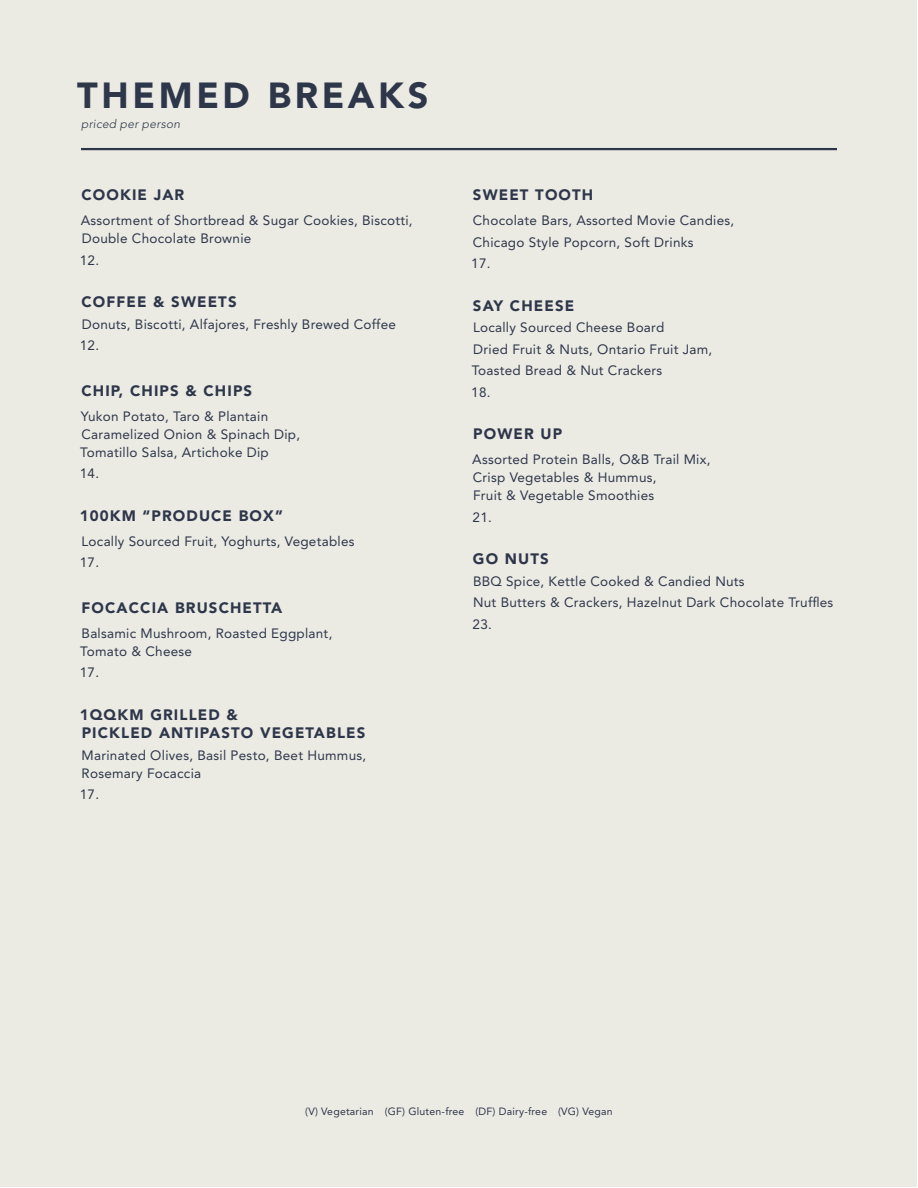
<style>
.page{position:relative;width:918px;height:1188px;background:#fff}
.page>*{position:absolute;margin:0;border:0;box-sizing:border-box;transform-origin:0 0}
.t1{font:900 36px "Avenir LT Std";letter-spacing:.1em;color:#2e364a}
.t2{font:900 15px/18.5px "Avenir LT Std";letter-spacing:.075em;color:#2e364a}
.t3{font:13.5px/21.5px "Avenir LT Std";letter-spacing:.02em;color:#2e364a}
.t4{font:italic 300 12px "Avenir LT Std";letter-spacing:.02em;color:#2e364a}
.t5{font:10.5px "Avenir LT Std";letter-spacing:.02em;color:#2e364a}
</style>
<div class="page">
<div style="left:1px;top:1px;width:916px;height:1186px;background:#ebebe4"></div>
<hr style="left:81px;top:148px;width:756px;height:2px;background:#2e364a">
<h1 class="t1" style="left:77px;top:74px;width:353px">THEMED BREAKS</h1>
<p class="t4" style="left:81px;top:117px;width:100px">priced per person</p>
<p class="t2" style="left:81px;top:186px;width:104px">COOKIE JAR</p>
<p class="t3" style="left:81px;top:212px;width:333px;line-height:18px">Assortment of Shortbread &amp; Sugar Cookies, Biscotti,<br>Double Chocolate Brownie</p>
<p class="t3" style="left:80px;top:249px;width:21px">12.</p>
<p class="t2" style="left:81px;top:293px;width:157px">COFFEE &amp; SWEETS</p>
<p class="t3" style="left:80px;top:313px;width:318px">Donuts, Biscotti, Alfajores, Freshly Brewed Coffee<br>12.</p>
<p class="t2" style="left:81px;top:382px;width:172px">CHIP, CHIPS &amp; CHIPS</p>
<p class="t3" style="left:80px;top:407px;width:222px;line-height:18px">Yukon Potato, Taro &amp; Plantain<br>Caramelized Onion &amp; Spinach Dip,<br>Tomatillo Salsa, Artichoke Dip</p>
<p class="t3" style="left:80px;top:463px;width:21px">14.</p>
<p class="t2" style="left:80px;top:506px;width:205px">100KM “PRODUCE BOX”</p>
<p class="t3" style="left:80px;top:530px;width:276px">Locally Sourced Fruit, Yoghurts, Vegetables<br>17.</p>
<p class="t2" style="left:82px;top:598px;width:202px">FOCACCIA BRUSCHETTA</p>
<p class="t3" style="left:80px;top:624px;width:254px;line-height:18px">Balsamic Mushroom, Roasted Eggplant,<br>Tomato &amp; Cheese</p>
<p class="t3" style="left:80px;top:662px;width:21px">17.</p>
<p class="t2" style="left:80px;top:705px;width:287px">1QQKM GRILLED &amp;<br>PICKLED ANTIPASTO VEGETABLES</p>
<p class="t3" style="left:82px;top:746px;width:286px;line-height:18px">Marinated Olives, Basil Pesto, Beet Hummus,<br>Rosemary Focaccia</p>
<p class="t3" style="left:80px;top:784px;width:21px">17.</p>
<p class="t2" style="left:473px;top:186px;width:122px">SWEET TOOTH</p>
<p class="t3" style="left:471px;top:210px;width:264px">Chocolate Bars, Assorted Movie Candies,<br>Chicago Style Popcorn, Soft Drinks<br>17.</p>
<p class="t2" style="left:473px;top:296px;width:103px">SAY CHEESE</p>
<p class="t3" style="left:471px;top:317px;width:243px">Locally Sourced Cheese Board<br>Dried Fruit &amp; Nuts, Ontario Fruit Jam,<br>Toasted Bread &amp; Nut Crackers<br>18.</p>
<p class="t2" style="left:473px;top:425px;width:90px">POWER UP</p>
<p class="t3" style="left:472px;top:450px;width:240px;line-height:18px">Assorted Protein Balls, O&amp;B Trail Mix,<br>Crisp Vegetables &amp; Hummus,<br>Fruit &amp; Vegetable Smoothies</p>
<p class="t3" style="left:473px;top:506px;width:21px">21.</p>
<p class="t2" style="left:473px;top:550px;width:77px">GO NUTS</p>
<p class="t3" style="left:473px;top:570px;width:362px">BBQ Spice, Kettle Cooked &amp; Candied Nuts<br>Nut Butters &amp; Crackers, Hazelnut Dark Chocolate Truffles<br>23.</p>
<p class="t5" style="left:305px;top:1105px;width:309px">(V) Vegetarian (GF) Gluten-free (DF) Dairy-free (VG) Vegan</p>
</div>
